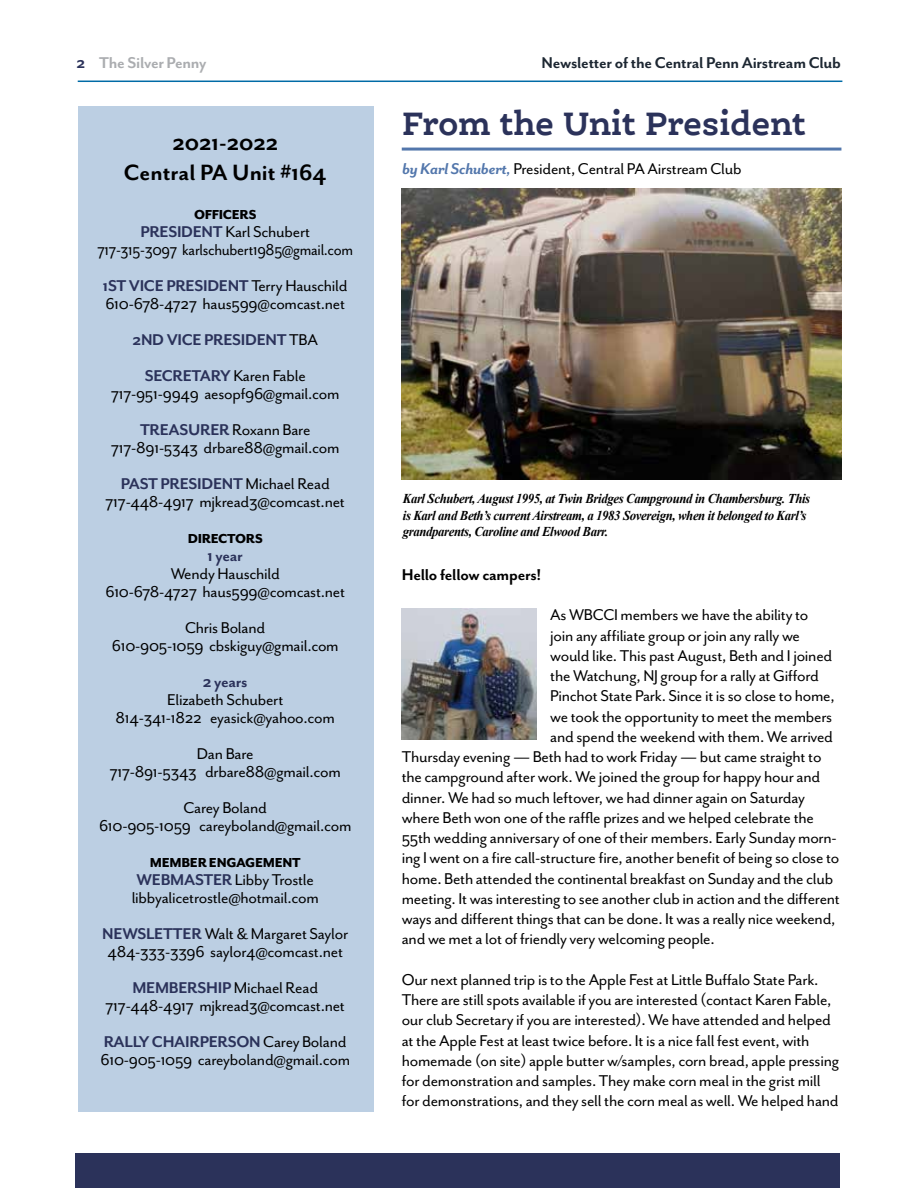
<style>
.page{position:relative;width:918px;height:1188px;background:#fff}
.page>*{position:absolute;margin:0;border:0;box-sizing:border-box;transform-origin:0 0}
.t1{font:700 34.5px "Ernestine Pro";letter-spacing:-.01em;color:#2b325a;scale:.93 1}
.t2{font:700 25.5px/30px "Mr Eaves San OT";color:#000;text-align:center}
.t3{font:18px/18px "Mr Eaves San OT";letter-spacing:-.015em;color:#000;text-align:center}
.t4{font:700 18px/36px "Mr Eaves San OT";letter-spacing:-.015em;color:#2b325a;text-align:center}
.t5{font:700 18px "Mr Eaves San OT";letter-spacing:-.015em;color:#1d2732}
.t6{font:700 18px "Mr Eaves San OT";letter-spacing:-.015em;color:#000}
.t7{font:700 18px "Mr Eaves San OT";letter-spacing:-.015em;color:#abadb0}
.t8{font:800 15px "Mr Eaves San OT";letter-spacing:-.015em;color:#000}
.t9{font:italic 700 13.5px/16.5px "Times New Roman";letter-spacing:-.03em;color:#000;scale:.95 1}
.s1{color:#2b325a}
.s2{font-weight:700;color:#2b325a}
.s3{font-weight:400;color:#000}
.s4{font-weight:700;font-style:italic;color:#5377ac}
.s5{font-family:"Garamond Premr Pro"}
</style>
<div class="page">
<hr style="left:78px;top:81px;width:764px;height:1px;background:#006ba6">
<div style="left:78px;top:106px;width:296px;height:1005px;background:#bccfe3"></div>
<div style="left:76px;top:1153px;width:764px;height:35px;background:#2b325a"></div>
<hr style="left:402px;top:148px;width:439px;height:3px;background:#5377ac">
<img style="left:402px;top:188px;width:439px;height:291px">
<img style="left:402px;top:609px;width:135px;height:130px">
<p class="t7" style="left:77px;top:53px;width:131px"><span class="s1">2</span> The Silver Penny</p>
<p class="t5" style="left:542px;top:53px;width:301px">Newsletter of the Central Penn Airstream Club</p>
<h2 class="t2" style="left:124px;top:128px;width:204px">2021-2022<br>Central PA Unit #164</h2>
<p class="t8" style="left:194px;top:206px;width:64px">OFFICERS</p>
<p class="t3" style="left:97px;top:223px;width:257px"><span class="s2">PRESIDENT</span> Karl Schubert<br>717-315-3097 karlschubert1985@gmail.com</p>
<p class="t3" style="left:103px;top:277px;width:246px;text-align:left"><span class="s2">1ST VICE PRESIDENT</span> Terry Hauschild<br>610-678-4727 haus599@comcast.net</p>
<p class="t4" style="left:133px;top:322px;width:187px">2ND VICE PRESIDENT <span class="s3">TBA<br></span>SECRETARY <span class="s3">Karen Fable</span></p>
<p class="t3" style="left:111px;top:376px;width:230px;line-height:36px">717-951-9949 aesopf96@gmail.com<br><span class="s2">TREASURER</span> Roxann Bare</p>
<p class="t3" style="left:111px;top:430px;width:230px;line-height:36px">717-891-5343 drbare88@gmail.com<br><span class="s2">PAST PRESIDENT</span> Michael Read</p>
<p class="t3" style="left:106px;top:493px;width:241px">717-448-4917 mjkread3@comcast.net</p>
<p class="t8" style="left:188px;top:530px;width:76px">DIRECTORS</p>
<p class="t4" style="left:208px;top:538px;width:37px">1 year</p>
<p class="t3" style="left:105px;top:565px;width:241px">Wendy Hauschild<br>610-678-4727 haus599@comcast.net</p>
<p class="t3" style="left:112px;top:619px;width:228px">Chris Boland<br>610-905-1059 cbskiguy@gmail.com</p>
<p class="t4" style="left:203px;top:664px;width:46px">2 years</p>
<p class="t3" style="left:116px;top:691px;width:221px">Elizabeth Schubert<br>814-341-1822 eyasick@yahoo.com</p>
<p class="t3" style="left:110px;top:745px;width:233px">Dan Bare<br>717-891-5343 drbare88@gmail.com</p>
<p class="t3" style="left:99px;top:799px;width:254px">Carey Boland<br>610-905-1059 careyboland@gmail.com</p>
<p class="t8" style="left:150px;top:854px;width:153px">MEMBER ENGAGEMENT</p>
<p class="t3" style="left:132px;top:871px;width:189px;text-align:left"><span class="s2">WEBMASTER</span> Libby Trostle libbyalicetrostle@hotmail.com</p>
<p class="t3" style="left:102px;top:925px;width:247px;text-align:left"><span class="s2">NEWSLETTER</span> Walt &amp; Margaret Saylor<br>484-333-3396 saylor4@comcast.net</p>
<p class="t3" style="left:106px;top:979px;width:241px"><span class="s2">MEMBERSHIP</span> Michael Read<br>717-448-4917 mjkread3@comcast.net</p>
<p class="t3" style="left:100px;top:1033px;width:251px;text-align:left"><span class="s2">RALLY CHAIRPERSON</span> Carey Boland<br>610-905-1059 careyboland@gmail.com</p>
<h1 class="t1" style="left:402px;top:101px;width:436px">From the Unit President</h1>
<p class="t3" style="left:402px;top:159px;width:341px"><span class="s4">by Karl Schubert,</span> President, Central PA Airstream Club</p>
<p class="t9" style="left:403px;top:490px;width:430px">Karl Schubert, August 1995, at Twin Bridges Campground in Chambersburg. This is Karl and Beth’s current Airstream, a 1983 Sovereign, when it belonged to Karl’s grandparents, Caroline and Elwood Barr.</p>
<p class="t6" style="left:402px;top:565px;width:141px">Hello fellow campers!</p>
<p class="t3" style="left:550px;top:606px;width:260px">As WBCCI members we have the ability to</p>
<p class="t3" style="left:550px;top:627px;width:251px">join any affiliate group or join any rally we</p>
<p class="t3" style="left:550px;top:647px;width:284px">would like. This past August, Beth and I joined</p>
<p class="t3" style="left:550px;top:667px;width:270px">the Watchung, NJ group for a rally at Gifford</p>
<p class="t3" style="left:550px;top:687px;width:286px">Pinchot State Park. Since it is so close to home,</p>
<p class="t3" style="left:550px;top:708px;width:284px">we took the opportunity to meet the members</p>
<p class="t3" style="left:550px;top:728px;width:284px">and spend the weekend with them. We arrived</p>
<p class="t3" style="left:402px;top:748px;width:421px">Thursday evening <span class="s5">—</span> Beth had to work Friday <span class="s5">—</span> but came straight to</p>
<p class="t3" style="left:402px;top:768px;width:420px">the campground after work. We joined the group for happy hour and</p>
<p class="t3" style="left:402px;top:789px;width:405px">dinner. We had so much leftover, we had dinner again on Saturday</p>
<p class="t3" style="left:402px;top:809px;width:414px">where Beth won one of the raffle prizes and we helped celebrate the</p>
<p class="t3" style="left:402px;top:829px;width:437px">55th wedding anniversary of one of their members. Early Sunday morn-</p>
<p class="t3" style="left:402px;top:849px;width:439px">ing I went on a fire call-structure fire, another benefit of being so close to</p>
<p class="t3" style="left:402px;top:870px;width:433px">home. Beth attended the continental breakfast on Sunday and the club</p>
<p class="t3" style="left:402px;top:890px;width:440px">meeting. It was interesting to see another club in action and the different</p>
<p class="t3" style="left:402px;top:910px;width:435px">ways and different things that can be done. It was a really nice weekend,</p>
<p class="t3" style="left:402px;top:930px;width:315px">and we met a lot of friendly very welcoming people.</p>
<p class="t3" style="left:402px;top:970px;width:439px;line-height:20.2px;text-align:left">Our next planned trip is to the Apple Fest at Little Buffalo State Park.<br>There are still spots available if you are interested (contact Karen Fable, our club Secretary if you are interested). We have attended and helped at the Apple Fest at least twice before. It is a nice fall fest event, with homemade (on site) apple butter w/samples, corn bread, apple pressing for demonstration and samples. They make corn meal in the grist mill for demonstrations, and they sell the corn meal as well. We helped hand</p>
</div>
